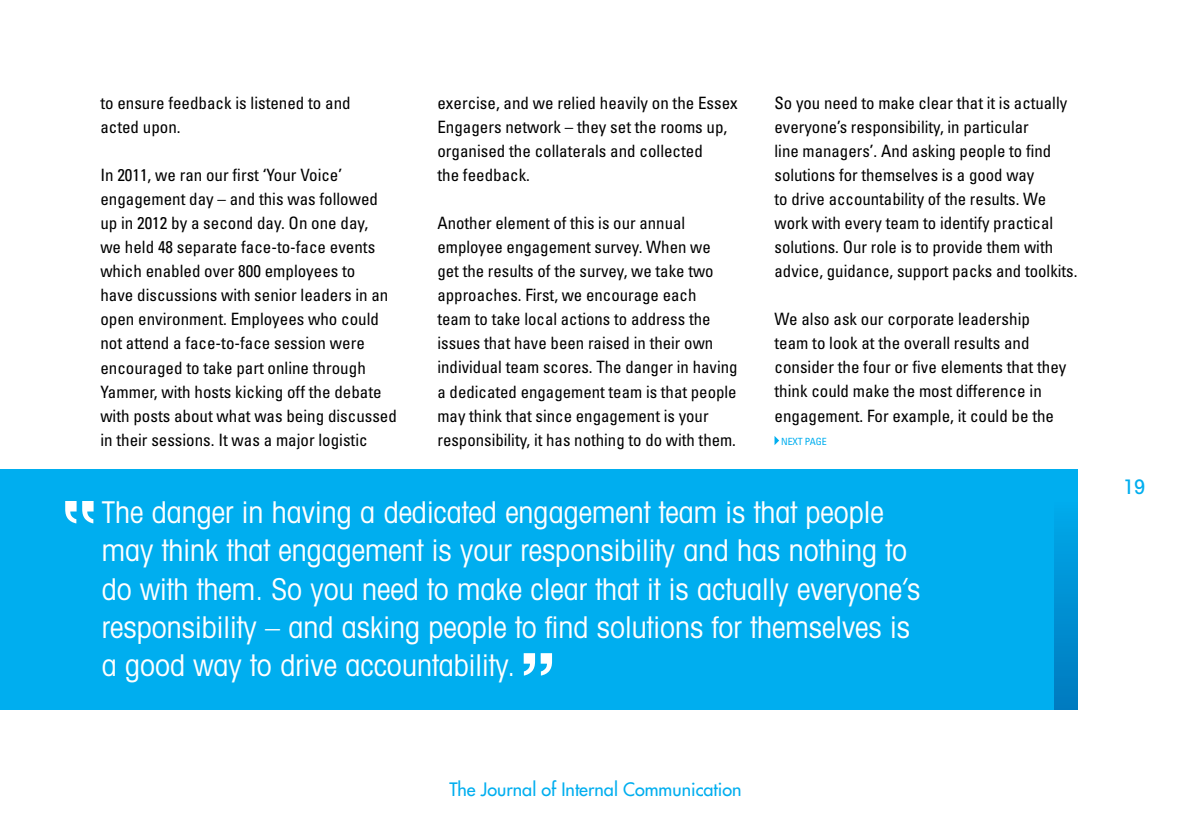
<style>
.page{position:relative;width:1191px;height:840px;background:#fff}
.page>*{position:absolute;margin:0;border:0;box-sizing:border-box;transform-origin:0 0}
.t1{font:condensed 30px/38px "Avant Garde";color:#fff}
.t2{font:500 condensed 20px "Avant Garde";color:#00aeef}
.t3{font:18px "Futura";color:#00aeef}
.t4{font:condensed 17px/24px "Univers";color:#000}
.t5{font:condensed 10px "Univers";color:#00aeef}
</style>
<div class="page">
<div style="left:0;top:469px;width:1077px;height:240px;background:#00aeef"></div>
<svg style="left:65px;top:501px;width:29px;height:22px"></svg>
<svg style="left:523px;top:653px;width:29px;height:22px"></svg>
<div style="left:1054px;top:469px;width:23px;height:240px;background:linear-gradient(to bottom,#00b1f2,#0079be)"></div>
<svg style="left:774px;top:436px;width:5px;height:9px"></svg>
<p class="t4" style="left:100px;top:91px;width:252px">to ensure feedback is listened to and acted upon.</p>
<p class="t4" style="left:100px;top:163px;width:298px">In 2011, we ran our first ‘Your Voice’ engagement day – and this was followed up in 2012 by a second day. On one day,<br>we held 48 separate face-to-face events which enabled over 800 employees to<br>have discussions with senior leaders in an open environment. Employees who could not attend a face-to-face session were encouraged to take part online through Yammer, with hosts kicking off the debate with posts about what was being discussed in their sessions. It was a major logistic</p>
<p class="t4" style="left:437px;top:91px;width:302px">exercise, and we relied heavily on the Essex Engagers network – they set the rooms up, organised the collaterals and collected<br>the feedback.</p>
<p class="t4" style="left:437px;top:211px;width:302px">Another element of this is our annual employee engagement survey. When we<br>get the results of the survey, we take two approaches. First, we encourage each<br>team to take local actions to address the issues that have been raised in their own individual team scores. The danger in having a dedicated engagement team is that people may think that since engagement is your responsibility, it has nothing to do with them.</p>
<p class="t4" style="left:774px;top:91px;width:304px">So you need to make clear that it is actually everyone’s responsibility, in particular<br>line managers’. And asking people to find solutions for themselves is a good way<br>to drive accountability of the results. We work with every team to identify practical solutions. Our role is to provide them with advice, guidance, support packs and toolkits.</p>
<p class="t4" style="left:774px;top:307px;width:293px">We also ask our corporate leadership team to look at the overall results and consider the four or five elements that they think could make the most difference in engagement. For example, it could be the</p>
<p class="t5" style="left:781px;top:435px;width:30px">nextpage</p>
<p class="t1" style="left:102px;top:492px;width:820px">The danger in having a dedicated engagement team is that people may think that engagement is your responsibility and has nothing to do with them. So you need to make clear that it is actually everyone’s responsibility – and asking people to find solutions for themselves is a good way to drive accountability.</p>
<p class="t3" style="left:449px;top:777px;width:294px">The Journal of Internal Communication</p>
<p class="t2" style="left:1123px;top:473px;width:24px">19</p>
</div>
